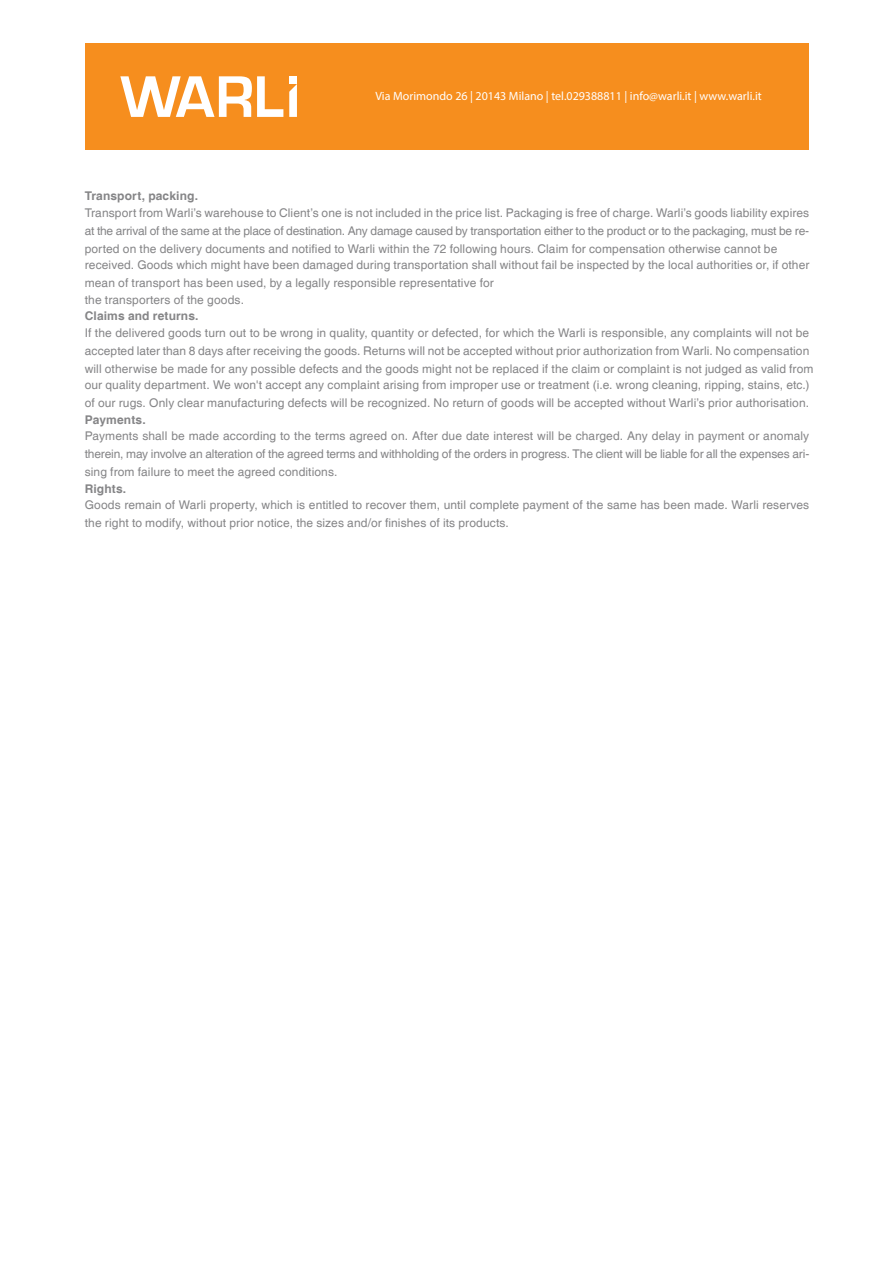
<style>
.page{position:relative;width:893px;height:1263px;background:#fff}
.page>*{position:absolute;margin:0;border:0;box-sizing:border-box;transform-origin:0 0}
.t1{font:12px/18px "Helvetica";letter-spacing:.01em;color:#858587}
.t2{font:12px "Myriad Pro";color:#fff}
.t3{font:700 12px "Helvetica";letter-spacing:.01em;color:#858587}
</style>
<div class="page">
<div style="left:85px;top:44px;width:723px;height:106px;background:#f68e1e"></div>
<div style="left:289px;top:76px;width:8px;height:8px;background:#fff"></div>
<svg style="left:289px;top:84px;width:8px;height:33px"></svg>
<svg style="left:120px;top:76px;width:163px;height:41px"></svg>
<p class="t2" style="left:375px;top:88px;width:388px">Via Morimondo 26 | 20143 Milano | tel.029388811 | info@warli.it | www.warli.it</p>
<p class="t3" style="left:85px;top:189px;width:115px">Transport, packing.</p>
<p class="t1" style="left:85px;top:204px;width:726px;text-align:justify">Transport from Warli’s warehouse to Client’s one is not included in the price list. Packaging is free of charge. Warli’s goods liability expires at the arrival of the same at the place of destination. Any damage caused by transportation either to the product or to the packaging, must be re&shy;ported on the delivery documents and notified to Warli within the 72 following hours. Claim for compensation otherwise cannot be</p>
<p class="t1" style="left:85px;top:257px;width:726px">received. Goods which might have been damaged during transportation shall without fail be inspected by the local authorities or, if other mean of transport has been used, by a legally responsible representative for</p>
<p class="t1" style="left:85px;top:291px;width:161px">the transporters of the goods.</p>
<p class="t3" style="left:85px;top:309px;width:115px">Claims and returns.</p>
<p class="t1" style="left:85px;top:324px;width:730px">If the delivered goods turn out to be wrong in quality, quantity or defected, for which the Warli is responsible, any complaints will not be accepted later than 8 days after receiving the goods. Returns will not be accepted without prior authorization from Warli. No compensation will otherwise be made for any possible defects and the goods might not be replaced if the claim or complaint is not judged as valid from</p>
<p class="t1" style="left:85px;top:377px;width:726px">our quality department. We won't accept any complaint arising from improper use or treatment (i.e. wrong cleaning, ripping, stains, etc.) of our rugs. Only clear manufacturing defects will be recognized. No return of goods will be accepted without Warli’s prior authorisation.</p>
<p class="t3" style="left:85px;top:412px;width:63px">Payments.</p>
<p class="t1" style="left:85px;top:428px;width:726px;text-align:justify">Payments shall be made according to the terms agreed on. After due date interest will be charged. Any delay in payment or anomaly therein, may involve an alteration of the agreed terms and withholding of the orders in progress. The client will be liable for all the expenses ari&shy;sing from failure to meet the agreed conditions.</p>
<p class="t3" style="left:85px;top:481px;width:43px">Rights.</p>
<p class="t1" style="left:85px;top:497px;width:726px">Goods remain of Warli property, which is entitled to recover them, until complete payment of the same has been made. Warli reserves the right to modify, without prior notice, the sizes and/or finishes of its products.</p>
</div>
